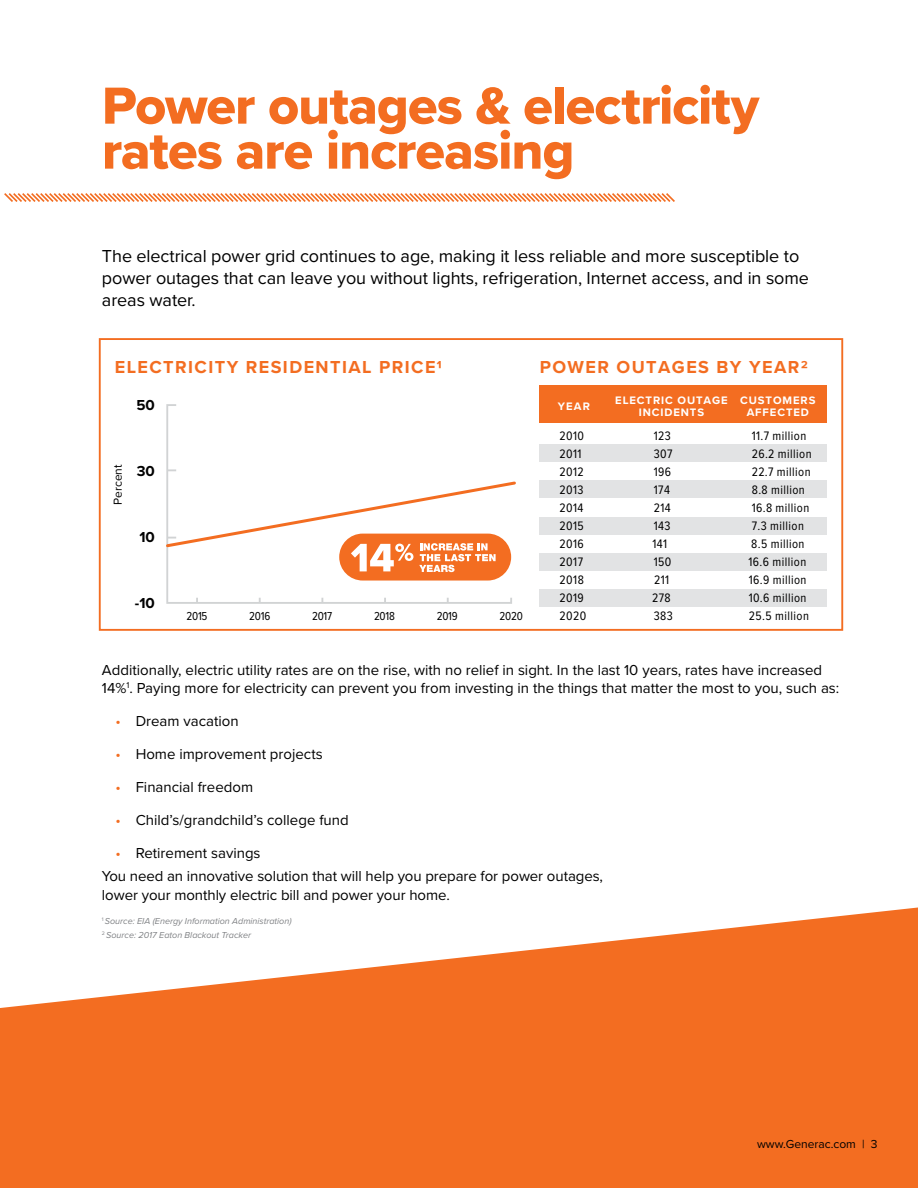
<style>
.page{position:relative;width:918px;height:1188px;background:#fff}
.page>*{position:absolute;margin:0;border:0;box-sizing:border-box;transform-origin:0 0}
.t1{font:54px/45px "Proxima Nova Extrabld";letter-spacing:-.02em;color:#f36d21}
.t2{font:18px/21.6px "Proxima Nova";letter-spacing:-.005em;color:#000}
.t3{font:700 18px "Proxima Nova";letter-spacing:.08em;color:#f36d21}
.t4{font:15px/18px "Proxima Nova";color:#000}
.t5{font:700 15px "Proxima Nova";color:#000}
.t6{font:12.75px "Proxima Nova Cond";letter-spacing:.035em;color:#000}
.t7{font:12px "Proxima Nova";color:#000}
.t8{font:12px "Proxima Nova Cond";letter-spacing:-.02em;color:#000}
.t9{font:700 11.25px/12px "Proxima Nova";letter-spacing:.08em;color:#fff;text-align:center}
.t10{font:italic 9px/13.5px "Proxima Nova";color:#808285}
.s1{color:#f36d21}
</style>
<div class="page">
<svg style="left:0;top:907px;width:918px;height:281px;fill:#f36d21"></svg>
<svg style="left:4px;top:193px;width:671px;height:9px"></svg>
<div style="left:99px;top:338px;width:744px;height:293px;border:2px solid #f36d21"></div>
<svg style="left:166px;top:404px;width:346px;height:200px"></svg>
<svg style="left:167px;top:469px;width:9px;height:2px"></svg>
<div style="left:540px;top:445px;width:287px;height:17px;background:#e2e3e4"></div>
<div style="left:540px;top:481px;width:287px;height:17px;background:#e2e3e4"></div>
<div style="left:540px;top:517px;width:287px;height:17px;background:#e2e3e4"></div>
<div style="left:540px;top:553px;width:287px;height:18px;background:#e2e3e4"></div>
<div style="left:540px;top:589px;width:287px;height:18px;background:#e2e3e4"></div>
<div style="left:540px;top:386px;width:287px;height:37px;background:#f36d21"></div>
<div style="left:339px;top:534px;width:172px;height:47px;background:#f36d21;border-radius:23px"></div>
<svg style="left:166px;top:480px;width:350px;height:92px"></svg>
<h1 class="t1" style="left:102px;top:82px;width:659px">Power outages &amp; electricity rates are increasing</h1>
<p class="t2" style="left:102px;top:245px;width:709px">The electrical power grid continues to age, making it less reliable and more susceptible to power outages that can leave you without lights, refrigeration, Internet access, and in some areas water.</p>
<p class="t3" style="left:115px;top:353px;width:329px">ELECTRICITY RESIDENTIAL PRICE1</p>
<p class="t3" style="left:540px;top:353px;width:270px">POWER OUTAGES BY YEAR2</p>
<p class="t9" style="left:558px;top:400px;width:34px">YEAR</p>
<p class="t9" style="left:615px;top:394px;width:114px">ELECTRIC OUTAGE<br>INCIDENTS</p>
<p class="t9" style="left:740px;top:394px;width:77px">CUSTOMERS<br>AFFECTED</p>
<p class="t5" style="left:136px;top:393px;width:20px">50</p>
<p class="t6" style="left:560px;top:426px;width:26px">2010</p>
<p class="t6" style="left:654px;top:426px;width:18px">123</p>
<p class="t6" style="left:752px;top:426px;width:56px">11.7 million</p>
<p class="t7" style="left:109px;top:505px;width:42px;rotate:-90deg">Percent</p>
<p class="t5" style="left:137px;top:459px;width:20px">30</p>
<p class="t5" style="left:139px;top:526px;width:17px">10</p>
<p class="t5" style="left:135px;top:592px;width:21px">-10</p>
<p class="t8" style="left:187px;top:607px;width:22px">2015</p>
<p class="t8" style="left:249px;top:607px;width:22px">2016</p>
<p class="t8" style="left:312px;top:607px;width:22px">2017</p>
<p class="t8" style="left:374px;top:607px;width:22px">2018</p>
<p class="t8" style="left:437px;top:607px;width:22px">2019</p>
<p class="t8" style="left:500px;top:607px;width:25px">2020</p>
<p class="t6" style="left:560px;top:444px;width:24px">2011</p>
<p class="t6" style="left:654px;top:444px;width:20px">307</p>
<p class="t6" style="left:752px;top:444px;width:61px">26.2 million</p>
<p class="t6" style="left:560px;top:462px;width:26px">2012</p>
<p class="t6" style="left:654px;top:462px;width:19px">196</p>
<p class="t6" style="left:752px;top:462px;width:60px">22.7 million</p>
<p class="t6" style="left:560px;top:480px;width:26px">2013</p>
<p class="t6" style="left:654px;top:480px;width:17px">174</p>
<p class="t6" style="left:752px;top:480px;width:55px">8.8 million</p>
<p class="t6" style="left:560px;top:498px;width:25px">2014</p>
<p class="t6" style="left:654px;top:498px;width:18px">214</p>
<p class="t6" style="left:752px;top:498px;width:59px">16.8 million</p>
<p class="t6" style="left:560px;top:516px;width:26px">2015</p>
<p class="t6" style="left:654px;top:516px;width:18px">143</p>
<p class="t6" style="left:752px;top:516px;width:54px">7.3 million</p>
<p class="t6" style="left:560px;top:534px;width:26px">2016</p>
<p class="t6" style="left:652px;top:534px;width:16px">141</p>
<p class="t6" style="left:751px;top:534px;width:55px">8.5 million</p>
<p class="t6" style="left:560px;top:552px;width:25px">2017</p>
<p class="t6" style="left:654px;top:552px;width:19px">150</p>
<p class="t6" style="left:748px;top:552px;width:60px">16.6 million</p>
<p class="t6" style="left:560px;top:570px;width:26px">2018</p>
<p class="t6" style="left:654px;top:570px;width:17px">211</p>
<p class="t6" style="left:749px;top:570px;width:59px">16.9 million</p>
<p class="t6" style="left:560px;top:588px;width:26px">2019</p>
<p class="t6" style="left:652px;top:588px;width:20px">278</p>
<p class="t6" style="left:749px;top:588px;width:59px">10.6 million</p>
<p class="t6" style="left:560px;top:606px;width:28px">2020</p>
<p class="t6" style="left:654px;top:606px;width:21px">383</p>
<p class="t6" style="left:749px;top:606px;width:62px">25.5 million</p>
<p class="t4" style="left:102px;top:660px;width:739px">Additionally, electric utility rates are on the rise, with no relief in sight. In the last 10 years, rates have increased<br>14%<sup>1</sup>. Paying more for electricity can prevent you from investing in the things that matter the most to you, such as:</p>
<p class="t4" style="left:115px;top:711px;width:125px"><span class="s1">•</span> Dream vacation</p>
<p class="t4" style="left:115px;top:744px;width:209px"><span class="s1">•</span> Home improvement projects</p>
<p class="t4" style="left:115px;top:777px;width:139px"><span class="s1">•</span> Financial freedom</p>
<p class="t4" style="left:115px;top:810px;width:235px"><span class="s1">•</span> Child’s/grandchild’s college fund</p>
<p class="t4" style="left:102px;top:841px;width:503px;line-height:22.8px;text-indent:14px"><span class="s1">•</span> Retirement savings<br>You need an innovative solution that will help you prepare for power outages,</p>
<p class="t4" style="left:102px;top:885px;width:349px">lower your monthly electric bill and power your home.</p>
<p class="t10" style="left:102px;top:914px;width:191px"><sup>1</sup> Source: EIA (Energy Information Administration)<br><sup>2</sup> Source: 2017 Eaton Blackout Tracker</p>
<p class="t7" style="left:757px;top:1135px;width:122px">www.Generac.com | 3</p>
</div>
